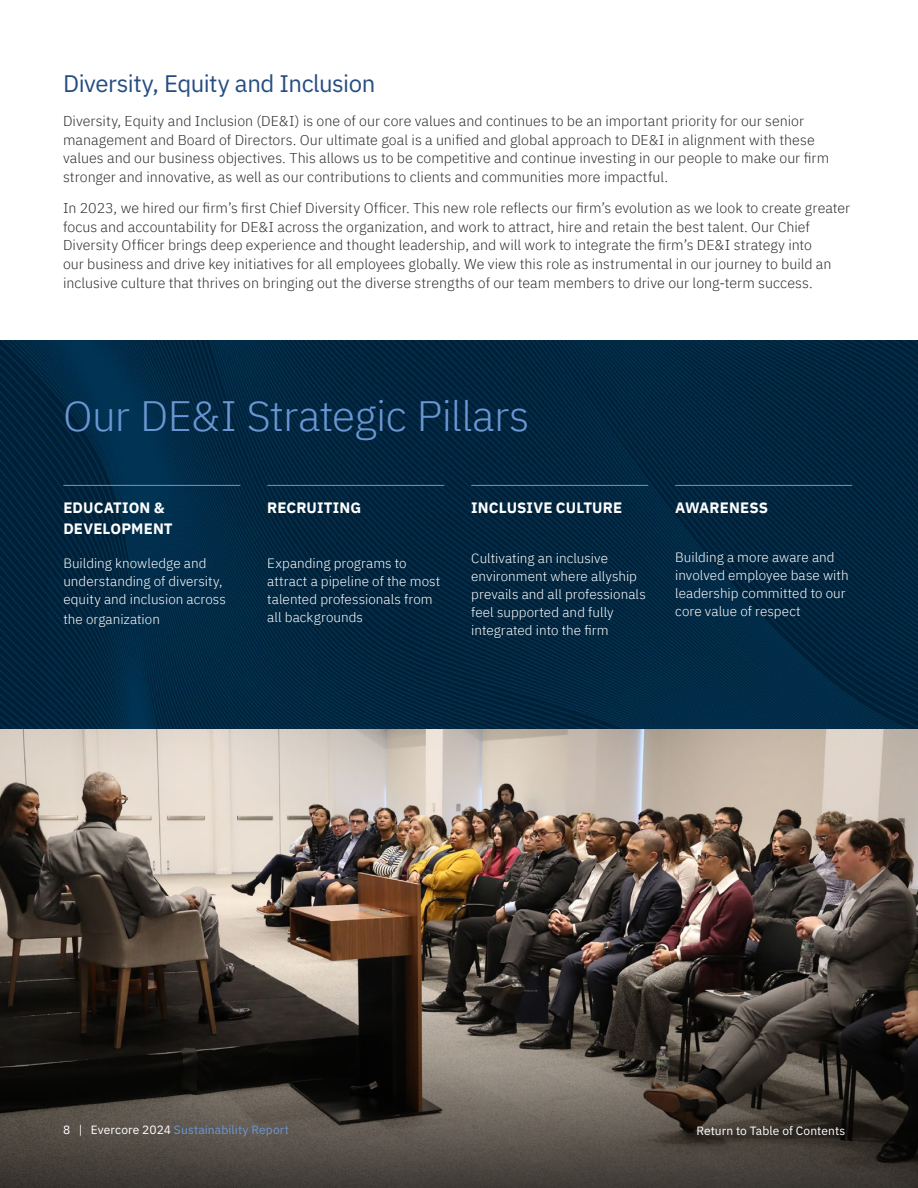
<style>
.page{position:relative;width:918px;height:1188px;background:#fff}
.page>*{position:absolute;margin:0;border:0;box-sizing:border-box;transform-origin:0 0}
.t1{font:300 42.3px "IBM Plex Sans";letter-spacing:-.015em;color:#6a97d4}
.t2{font:24px "IBM Plex Sans";letter-spacing:-.02em;color:#264d82}
.t3{font:700 15px/21px "IBM Plex Sans";letter-spacing:.01em;color:#fff}
.t4{font:300 14.25px/18.8px "IBM Plex Sans";color:#2c2d30}
.t5{font:300 13.5px/18px "IBM Plex Sans";letter-spacing:.005em;color:#fff}
.t6{font:12px "IBM Plex Sans";letter-spacing:.01em;color:#6a97d4}
.t7{font:12px "IBM Plex Sans";letter-spacing:.005em;color:#fff}
.s1{color:#fff}
</style>
<div class="page">
<img style="left:0;top:340px;width:918px;height:622px">
<svg style="left:0;top:962px;width:918px;height:226px;background:#3f3a34"></svg>
<hr style="left:63px;top:485px;width:177px;height:1px;background:#6a97d4">
<hr style="left:267px;top:485px;width:177px;height:1px;background:#6a97d4">
<hr style="left:471px;top:485px;width:177px;height:1px;background:#6a97d4">
<hr style="left:675px;top:485px;width:177px;height:1px;background:#6a97d4">
<h2 class="t2" style="left:63px;top:65px;width:314px">Diversity, Equity and Inclusion</h2>
<p class="t4" style="left:63px;top:110px;width:768px">Diversity, Equity and Inclusion (DE&amp;I) is one of our core values and continues to be an important priority for our senior management and Board of Directors. Our ultimate goal is a unified and global approach to DE&amp;I in alignment with these values and our business objectives. This allows us to be competitive and continue investing in our people to make our firm stronger and innovative, as well as our contributions to clients and communities more impactful.</p>
<p class="t4" style="left:63px;top:197px;width:789px">In 2023, we hired our firm’s first Chief Diversity Officer. This new role reflects our firm’s evolution as we look to create greater focus and accountability for DE&amp;I across the organization, and work to attract, hire and retain the best talent. Our Chief Diversity Officer brings deep experience and thought leadership, and will work to integrate the firm’s DE&amp;I strategy into<br>our business and drive key initiatives for all employees globally. We view this role as instrumental in our journey to build an inclusive culture that thrives on bringing out the diverse strengths of our team members to drive our long-term success.</p>
<h1 class="t1" style="left:63px;top:384px;width:468px">Our DE&amp;I Strategic Pillars</h1>
<p class="t3" style="left:63px;top:496px;width:111px">EDUCATION &amp;<br>DEVELOPMENT</p>
<p class="t5" style="left:63px;top:553px;width:164px">Building knowledge and understanding of diversity, equity and inclusion across</p>
<p class="t5" style="left:63px;top:609px;width:98px">the organization</p>
<p class="t3" style="left:267px;top:496px;width:96px">RECRUITING</p>
<p class="t5" style="left:267px;top:553px;width:175px">Expanding programs to attract a pipeline of the most talented professionals from all backgrounds</p>
<p class="t3" style="left:471px;top:496px;width:152px">INCLUSIVE CULTURE</p>
<p class="t5" style="left:471px;top:548px;width:176px">Cultivating an inclusive environment where allyship prevails and all professionals feel supported and fully integrated into the firm</p>
<p class="t3" style="left:675px;top:496px;width:95px">AWARENESS</p>
<p class="t5" style="left:675px;top:547px;width:175px">Building a more aware and involved employee base with leadership committed to our core value of respect</p>
<p class="t6" style="left:63px;top:1121px;width:227px"><span class="s1">8 | Evercore 2024</span> Sustainability Report</p>
<p class="t7" style="left:696px;top:1121px;width:150px">Return to Table of Contents</p>
</div>
